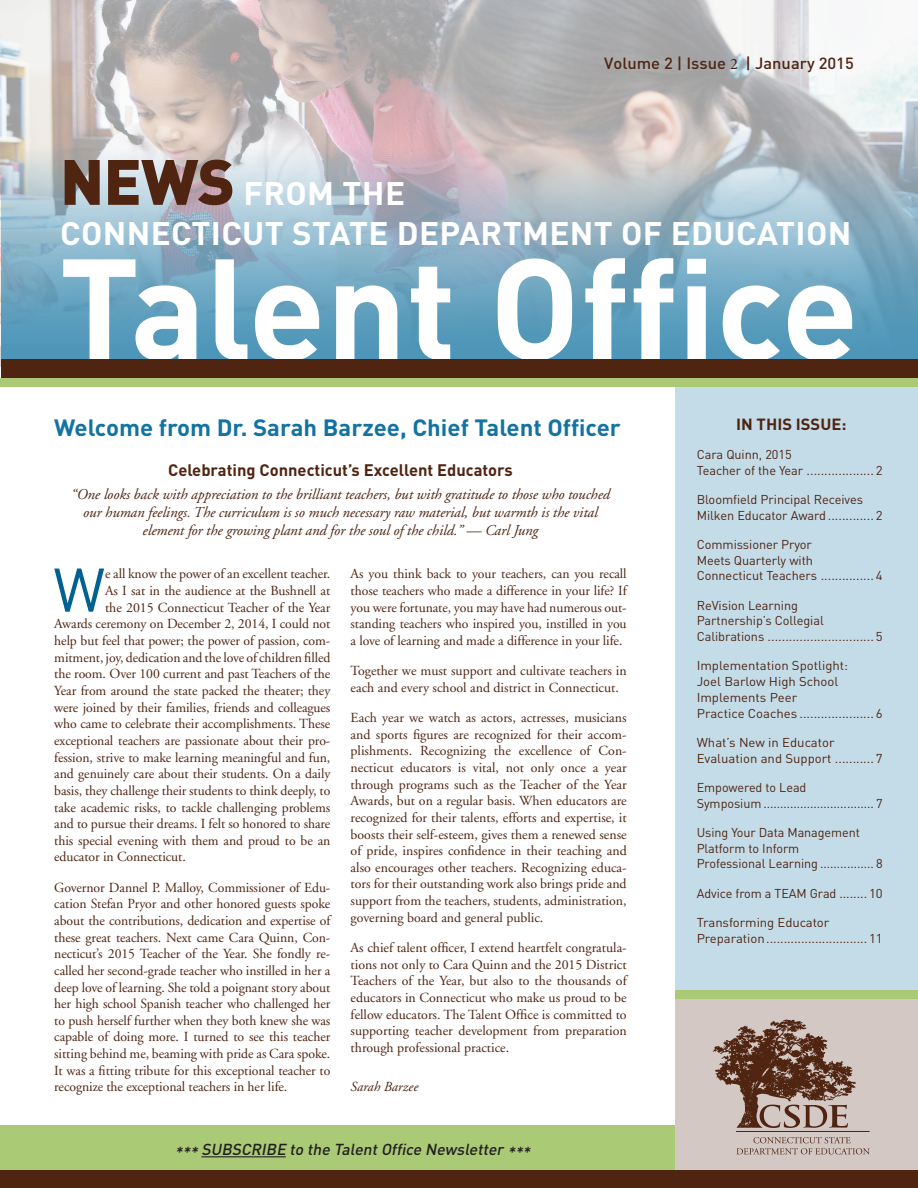
<style>
.page{position:relative;width:918px;height:1188px;background:#fff}
.page>*{position:absolute;margin:0;border:0;box-sizing:border-box;transform-origin:0 0}
.t1{font:700 141.45px "DIN";color:#fff}
.main_body_style{font:60.6px "DIN";color:#006192}
.t2{font:700 32.25px/39.9px "DIN";letter-spacing:.01em;color:#fff}
.t3{font:700 23.25px "DIN";color:#1273a2}
.t4{font:700 16.5px "DIN";color:#4f2411}
.t5{font:500 16.05px "DIN";color:#4f2411}
.t6{font:700 16.05px "DIN";color:#4f2411}
.t7{font:italic 500 15.75px "DIN";color:#231f20}
.t8{font:italic 15px/18px "Adobe Garamond";letter-spacing:-.005em;color:#4f2411;text-align:center}
.main_body_style-2{font:13.8px/16.6px "Adobe Garamond";letter-spacing:-.005em;color:#4f2411;text-align:justify}
.main_body_style-3{font:italic 13.8px "Adobe Garamond";color:#4f2411}
.t9{font:12.75px/15.8px "DIN";letter-spacing:-.005em;color:#4f2411}
.s1{font-family:"Minion Pro";font-weight:400}
.s2{font-weight:900;font-size:63px;color:#4f2411}
</style>
<div class="page">
<div style="left:0;top:1125px;width:675px;height:46px;background:#abca76"></div>
<img style="left:1px;top:0;width:917px;height:367px">
<svg style="left:1px;top:80px;width:916px;height:279px;background:#98b3c3"></svg>
<div style="left:1px;top:359px;width:916px;height:19px;background:#4f2411"></div>
<div style="left:675px;top:378px;width:243px;height:747px;background:#c4dce8"></div>
<div style="left:675px;top:999px;width:243px;height:172px;background:#d3c8c4"></div>
<div style="left:675px;top:990px;width:243px;height:9px;background:#abca76"></div>
<div style="left:1px;top:378px;width:917px;height:9px;background:#abca76"></div>
<div style="left:0;top:1171px;width:918px;height:17px;background:#4f2411"></div>
<hr style="left:736px;top:1131px;width:134px;height:1px;background:#4f2411">
<svg style="left:737px;top:1137px;width:133px;height:17px"></svg>
<svg style="left:713px;top:1020px;width:143px;height:108px"></svg>
<hr style="left:201px;top:1156px;width:85px;height:1px;background:#231f20">
<p class="t5" style="left:604px;top:53px;width:251px">Volume 2 | Issue <span class="s1">2</span> | January 2015</p>
<p class="t2" style="left:60px;top:172px;width:793px"><span class="s2">NEWS</span> FROM THE<br>CONNECTICUT STATE DEPARTMENT OF EDUCATION</p>
<p class="t1" style="left:59px;top:216px;width:801px">Talent Office</p>
<p class="t3" style="left:54px;top:412px;width:568px">Welcome from Dr. Sarah Barzee, Chief Talent Officer</p>
<p class="t6" style="left:736px;top:413px;width:112px">IN THIS ISSUE:</p>
<p class="t9" style="left:697px;top:446px;width:188px">Cara Quinn, 2015<br>Teacher of the Year ................... 2</p>
<p class="t9" style="left:697px;top:491px;width:188px">Bloomfield Principal Receives<br>Milken Educator Award ............. 2</p>
<p class="t9" style="left:697px;top:536px;width:188px">Commissioner Pryor<br>Meets Quarterly with<br>Connecticut Teachers ............... 4</p>
<p class="t9" style="left:697px;top:597px;width:188px">ReVision Learning<br>Partnership’s Collegial<br>Calibrations .............................. 5</p>
<p class="t9" style="left:697px;top:658px;width:187px">Implementation Spotlight:<br>Joel Barlow High School<br>Implements Peer<br>Practice Coaches ..................... 6</p>
<p class="t9" style="left:697px;top:734px;width:187px">What’s New in Educator<br>Evaluation and Support ........... 7</p>
<p class="t9" style="left:697px;top:779px;width:188px">Empowered to Lead<br>Symposium ................................. 7</p>
<p class="t9" style="left:697px;top:824px;width:188px">Using Your Data Management<br>Platform to Inform<br>Professional Learning ................ 8</p>
<p class="t9" style="left:697px;top:885px;width:188px">Advice from a TEAM Grad ........ 10</p>
<p class="t9" style="left:697px;top:914px;width:188px">Transforming Educator<br>Preparation............................. 11</p>
<p class="t4" style="left:168px;top:459px;width:346px">Celebrating Connecticut’s Excellent Educators</p>
<p class="t8" style="left:71px;top:485px;width:540px">“One looks back with appreciation to the brilliant teachers, but with gratitude to those who touched our human feelings. The curriculum is so much necessary raw material, but warmth is the vital element for the growing plant and for the soul of the child.” — Carl Jung</p>
<p class="main_body_style" style="left:53px;top:552px;width:53px">W</p>
<p class="main_body_style-2" style="left:105px;top:566px;width:227px">e all know the power of an excellent teacher.</p>
<p class="main_body_style-2" style="left:351px;top:566px;width:278px">As you think back to your teachers, can you recall those teachers who made a difference in your life? If you were fortunate, you may have had numerous out&shy;standing teachers who inspired you, instilled in you a love of learning and made a difference in your life.</p>
<p class="main_body_style-2" style="left:351px;top:663px;width:278px">Together we must support and cultivate teachers in each and every school and district in Connecticut.</p>
<p class="main_body_style-2" style="left:351px;top:710px;width:278px">Each year we watch as actors, actresses, musicians and sports figures are recognized for their accom&shy;plishments. Recognizing the excellence of Con&shy;necticut educators is vital, not only once a year through programs such as the Teacher of the Year Awards, but on a regular basis. When educators are recognized for their talents, efforts and expertise, it boosts their self-esteem, gives them a renewed sense of pride, inspires confidence in their teaching and also encourages other teachers. Recognizing educa&shy;tors for their outstanding work also brings pride and support from the teachers, students, administration, governing board and general public.</p>
<p class="main_body_style-2" style="left:351px;top:940px;width:278px">As chief talent officer, I extend heartfelt congratula&shy;tions not only to Cara Quinn and the 2015 District Teachers of the Year, but also to the thousands of educators in Connecticut who make us proud to be fellow educators. The Talent Office is committed to supporting teacher development from preparation through professional practice.</p>
<p class="main_body_style-3" style="left:351px;top:1079px;width:69px">Sarah Barzee</p>
<p class="main_body_style-2" style="left:105px;top:583px;width:227px">As I sat in the audience at the Bushnell at</p>
<p class="main_body_style-2" style="left:105px;top:599px;width:227px">the 2015 Connecticut Teacher of the Year</p>
<p class="main_body_style-2" style="left:54px;top:616px;width:278px">Awards ceremony on December 2, 2014, I could not</p>
<p class="main_body_style-2" style="left:54px;top:633px;width:278px">help but feel that power; the power of passion, com-</p>
<p class="main_body_style-2" style="left:54px;top:649px;width:278px">mitment, joy, dedication and the love of children filled</p>
<p class="main_body_style-2" style="left:54px;top:666px;width:278px">the room. Over 100 current and past Teachers of the</p>
<p class="main_body_style-2" style="left:54px;top:683px;width:278px">Year from around the state packed the theater; they</p>
<p class="main_body_style-2" style="left:54px;top:699px;width:278px">were joined by their families, friends and colleagues</p>
<p class="main_body_style-2" style="left:54px;top:716px;width:278px">who came to celebrate their accomplishments. These</p>
<p class="main_body_style-2" style="left:54px;top:733px;width:278px">exceptional teachers are passionate about their pro-</p>
<p class="main_body_style-2" style="left:54px;top:749px;width:278px">fession, strive to make learning meaningful and fun,</p>
<p class="main_body_style-2" style="left:54px;top:766px;width:278px">and genuinely care about their students. On a daily</p>
<p class="main_body_style-2" style="left:54px;top:783px;width:278px">basis, they challenge their students to think deeply, to</p>
<p class="main_body_style-2" style="left:54px;top:799px;width:278px">take academic risks, to tackle challenging problems</p>
<p class="main_body_style-2" style="left:54px;top:816px;width:278px">and to pursue their dreams. I felt so honored to share</p>
<p class="main_body_style-2" style="left:54px;top:832px;width:278px">this special evening with them and proud to be an</p>
<p class="main_body_style-2" style="left:54px;top:849px;width:133px">educator in Connecticut.</p>
<p class="main_body_style-2" style="left:54px;top:879px;width:278px">Governor Dannel P. Malloy, Commissioner of Edu&shy;cation Stefan Pryor and other honored guests spoke about the contributions, dedication and expertise of these great teachers. Next came Cara Quinn, Con&shy;necticut’s 2015 Teacher of the Year. She fondly re&shy;called her second-grade teacher who instilled in her a deep love of learning. She told a poignant story about her high school Spanish teacher who challenged her to push herself further when they both knew she was capable of doing more. I turned to see this teacher sitting behind me, beaming with pride as Cara spoke.<br>It was a fitting tribute for this exceptional teacher to recognize the exceptional teachers in her life.</p>
<p class="t7" style="left:175px;top:1139px;width:360px">*** SUBSCRIBE to the TalentOffice Newsletter ***</p>
</div>
